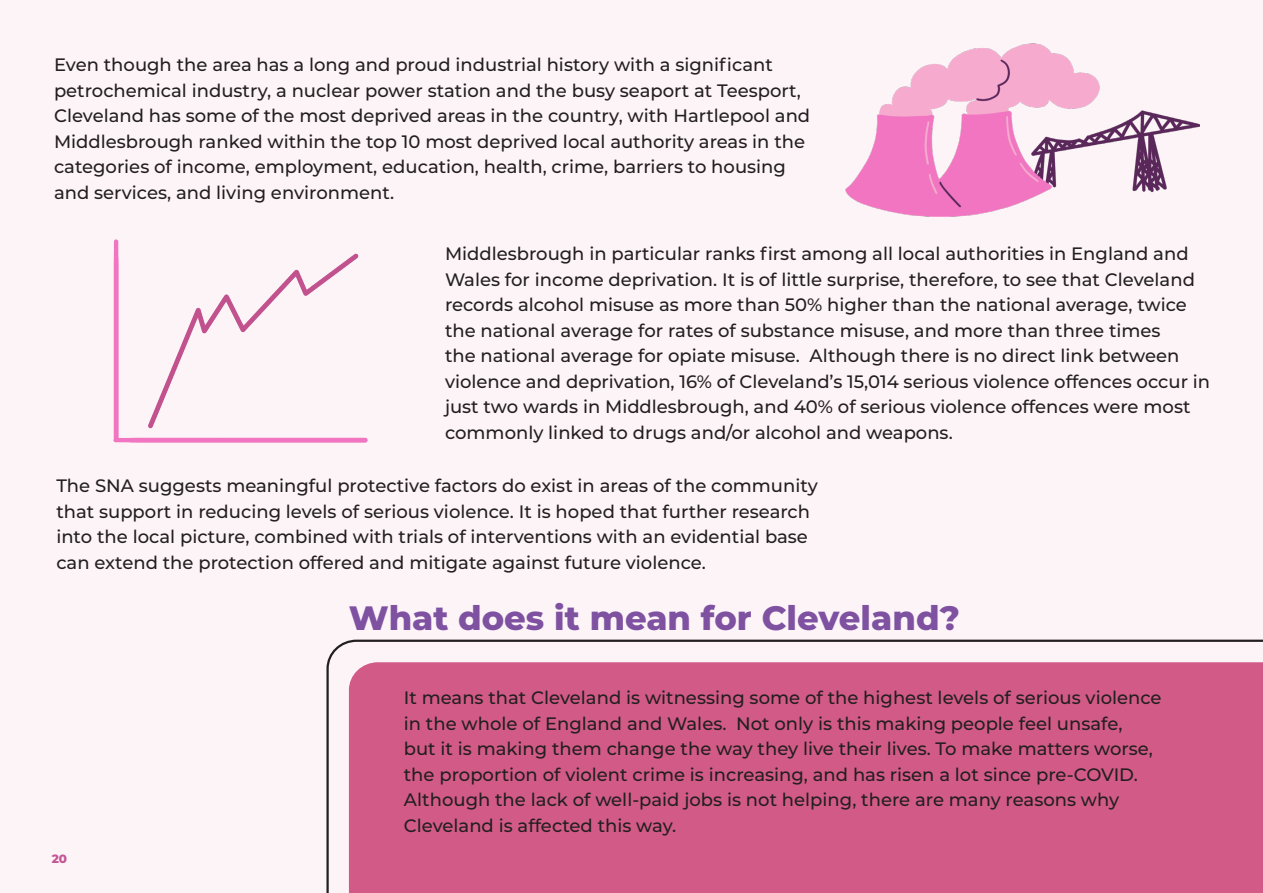
<style>
.page{position:relative;width:1263px;height:893px;background:#fdf4f8}
.page>*{position:absolute;margin:0;border:0;box-sizing:border-box;transform-origin:0 0}
.t1{font:800 33.75px "Montserrat";color:#7e51a1}
.t2{font:500 18px/25.5px "Montserrat";color:#231f20}
.t3{font:800 12px "Montserrat";color:#c45695}
</style>
<div class="page">
<svg style="left:326px;top:640px;width:936px;height:253px;background:#d46991"></svg>
<img style="left:113px;top:240px;width:255px;height:202px">
<img style="left:845px;top:43px;width:354px;height:173px">
<hr style="left:1262px;top:0;width:1px;height:893px;background:#7e51a1">
<p class="t2" style="left:54px;top:52px;width:758px">Even though the area has a long and proud industrial history with a significant petrochemical industry, a nuclear power station and the busy seaport at Teesport, Cleveland has some of the most deprived areas in the country, with Hartlepool and Middlesbrough ranked within the top 10 most deprived local authority areas in the categories of income, employment, education, health, crime, barriers to housing and services, and living environment.</p>
<p class="t2" style="left:445px;top:241px;width:767px">Middlesbrough in particular ranks first among all local authorities in England and Wales for income deprivation. It is of little surprise, therefore, to see that Cleveland records alcohol misuse as more than 50% higher than the national average, twice the national average for rates of substance misuse, and more than three times<br>the national average for opiate misuse. Although there is no direct link between violence and deprivation, 16% of Cleveland’s 15,014 serious violence offences occur in just two wards in Middlesbrough, and 40% of serious violence offences were most commonly linked to drugs and/or alcohol and weapons.</p>
<p class="t2" style="left:56px;top:472px;width:763px">The SNA suggests meaningful protective factors do exist in areas of the community that support in reducing levels of serious violence. It is hoped that further research into the local picture, combined with trials of interventions with an evidential base can extend the protection offered and mitigate against future violence.</p>
<p class="t1" style="left:349px;top:593px;width:613px">What does it mean for Cleveland?</p>
<p class="t3" style="left:52px;top:850px;width:17px">20</p>
<p class="t2" style="left:404px;top:684px;width:759px">It means that Cleveland is witnessing some of the highest levels of serious violence in the whole of England and Wales. Not only is this making people feel unsafe,<br>but it is making them change the way they live their lives. To make matters worse, the proportion of violent crime is increasing, and has risen a lot since pre-COVID.<br>Although the lack of well-paid jobs is not helping, there are many reasons why Cleveland is affected this way.</p>
</div>
